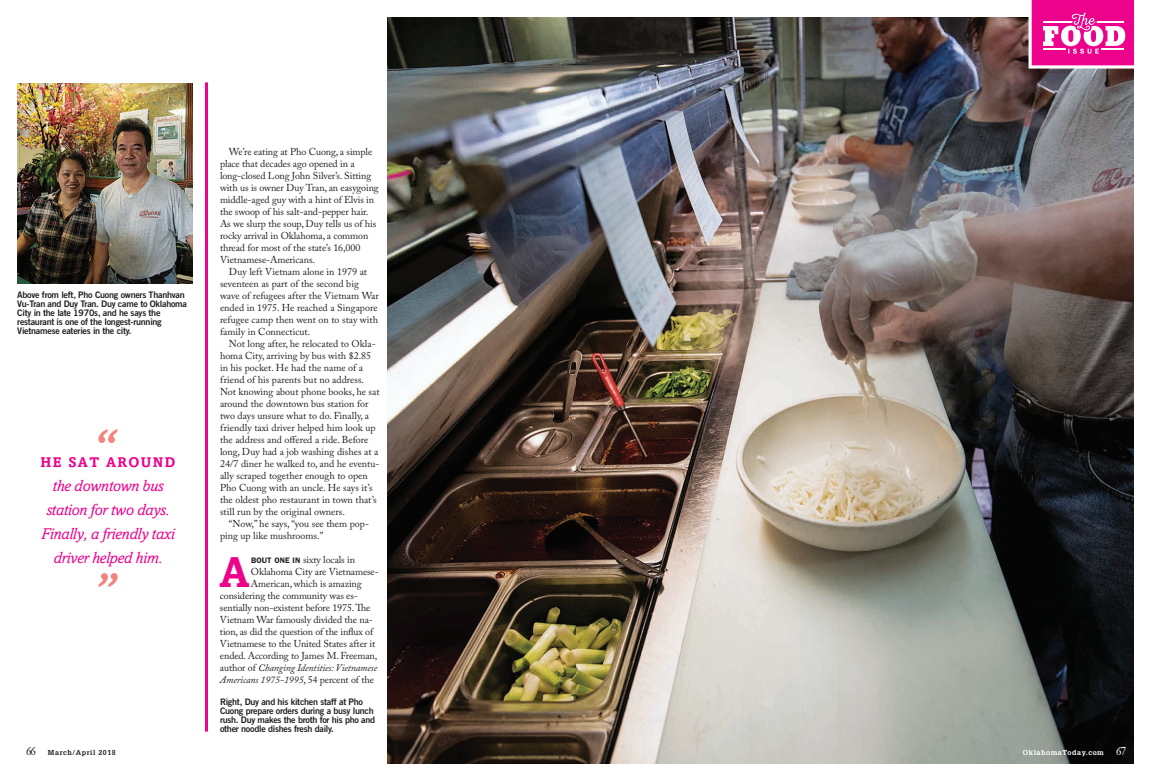
<style>
.page{position:relative;width:1152px;height:783px;background:#fff}
.page>*{position:absolute;margin:0;border:0;box-sizing:border-box;transform-origin:0 0}
.t1{font:700 42.6px "Amasis";color:#ed028c}
.t2{font:italic 16px/24px "Amasis";letter-spacing:-.02em;color:#ed028c;text-align:center}
.t3{font:700 14px "Amasis";letter-spacing:.1em;color:#ed028c}
.t4{font:13px "Fournier MT Std";color:#231f20}
.t5{font:10px/12px "Adobe Caslon Pro";color:#231f20}
.t6{font:italic 10px "Adobe Caslon Pro";letter-spacing:-.01em;color:#231f20}
.t7{font:9px/9px "Trade Gothic LT Std Bd 2";letter-spacing:-.03em;color:#231f20}
.t8{font:700 7px "Glypha LT Std";letter-spacing:.085em;color:#fff}
.t9{font:700 7px "Glypha LT Std";letter-spacing:.085em;color:#231f20}
.s1{font-family:"ITC Franklin Gothic Std";font-weight:600;font-size:8px}
.s2{font-style:normal}
.s3{font-family:"Fournier MT Std";font-weight:400;font-size:13px}
</style>
<div class="page">
<img style="left:387px;top:17px;width:189px;height:747px">
<img style="left:17px;top:83px;width:175px;height:200px">
<hr style="left:205px;top:82px;width:3px;height:650px;background:#ed028c">
<svg style="left:98px;top:429px;width:20px;height:14px"></svg>
<svg style="left:98px;top:573px;width:20px;height:14px"></svg>
<img style="left:576px;top:17px;width:558px;height:747px">
<svg style="left:1029px;top:0;width:105px;height:69px"></svg>
<p class="t7" style="left:17px;top:290px;width:171px">Above from left, Pho Cuong owners Thanhvan Vu-Tran and Duy Tran. Duy came to Oklahoma City in the late 1970s, and he says the restaurant is one of the longest-running Vietnamese eateries in the city.</p>
<h3 class="t3" style="left:40px;top:454px;width:137px">HE SAT AROUND</h3>
<h2 class="t2" style="left:41px;top:474px;width:135px">the downtown bus station for two days.<br>Finally, a friendly taxi driver helped him.</h2>
<p class="t5" style="left:220px;top:146px;width:160px;text-indent:9px">We’re eating at Pho Cuong, a simple place that decades ago opened in a long-closed Long John Silver’s. Sitting with us is owner Duy Tran, an easygoing middle-aged guy with a hint of Elvis in the swoop of his salt-and-pepper hair.<br>As we slurp the soup, Duy tells us of his rocky arrival in Oklahoma, a common thread for most of the state’s 16,000<br>Vietnamese-Americans.</p>
<p class="t5" style="left:220px;top:266px;width:160px;text-indent:9px">Duy left Vietnam alone in 1979 at seventeen as part of the second big wave of refugees after the Vietnam War ended in 1975. He reached a Singapore refugee camp then went on to stay with family in Connecticut.</p>
<p class="t5" style="left:220px;top:338px;width:161px;text-indent:9px">Not long after, he relocated to Okla&shy;homa City, arriving by bus with $2.85 in his pocket. He had the name of a friend of his parents but no address.<br>Not knowing about phone books, he sat around the downtown bus station for two days unsure what to do. Finally, a friendly taxi driver helped him look up the address and offered a ride. Before long, Duy had a job washing dishes at a 24/7 diner he walked to, and he eventu&shy;ally scraped together enough to open Pho Cuong with an uncle. He says it’s the oldest pho restaurant in town that’s still run by the original owners.</p>
<p class="t5" style="left:220px;top:518px;width:151px;text-indent:9px">“Now,” he says, “you see them pop&shy;ping up like mushrooms.”</p>
<h1 class="t1" style="left:220px;top:546px;width:32px">A</h1>
<p class="t5" style="left:251px;top:554px;width:105px"><span class="s1">BOUT ONE IN</span> sixty locals in</p>
<p class="t5" style="left:251px;top:566px;width:129px">Oklahoma City are Vietnamese-</p>
<p class="t5" style="left:251px;top:578px;width:112px">American, which is amazing</p>
<p class="t5" style="left:220px;top:590px;width:139px">considering the community was es-</p>
<p class="t5" style="left:220px;top:602px;width:152px">sentially non-existent before 1975. The</p>
<p class="t5" style="left:220px;top:614px;width:154px">Vietnam War famously divided the na-</p>
<p class="t5" style="left:220px;top:626px;width:155px">tion, as did the question of the influx of</p>
<p class="t5" style="left:220px;top:638px;width:157px">Vietnamese to the United States after it</p>
<p class="t5" style="left:220px;top:650px;width:159px">ended. According to James M. Freeman,</p>
<p class="t6" style="left:220px;top:662px;width:159px"><span class="s2">author of</span> Changing Identities: Vietnamese</p>
<p class="t6" style="left:220px;top:674px;width:155px">Americans 1975-1995<span class="s2">, 54 percent of the</span></p>
<p class="t7" style="left:220px;top:697px;width:157px">Right, Duy and his kitchen staff at Pho Cuong prepare orders during a busy lunch rush. Duy makes the broth for his pho and other noodle dishes fresh daily.</p>
<h3 class="t4" style="left:26px;top:742px;width:11px">66</h3>
<p class="t9" style="left:48px;top:748px;width:69px">March/April 2018</p>
<p class="t8" style="left:1023px;top:748px;width:105px">OklahomaToday.com <span class="s3">67</span></p>
</div>
